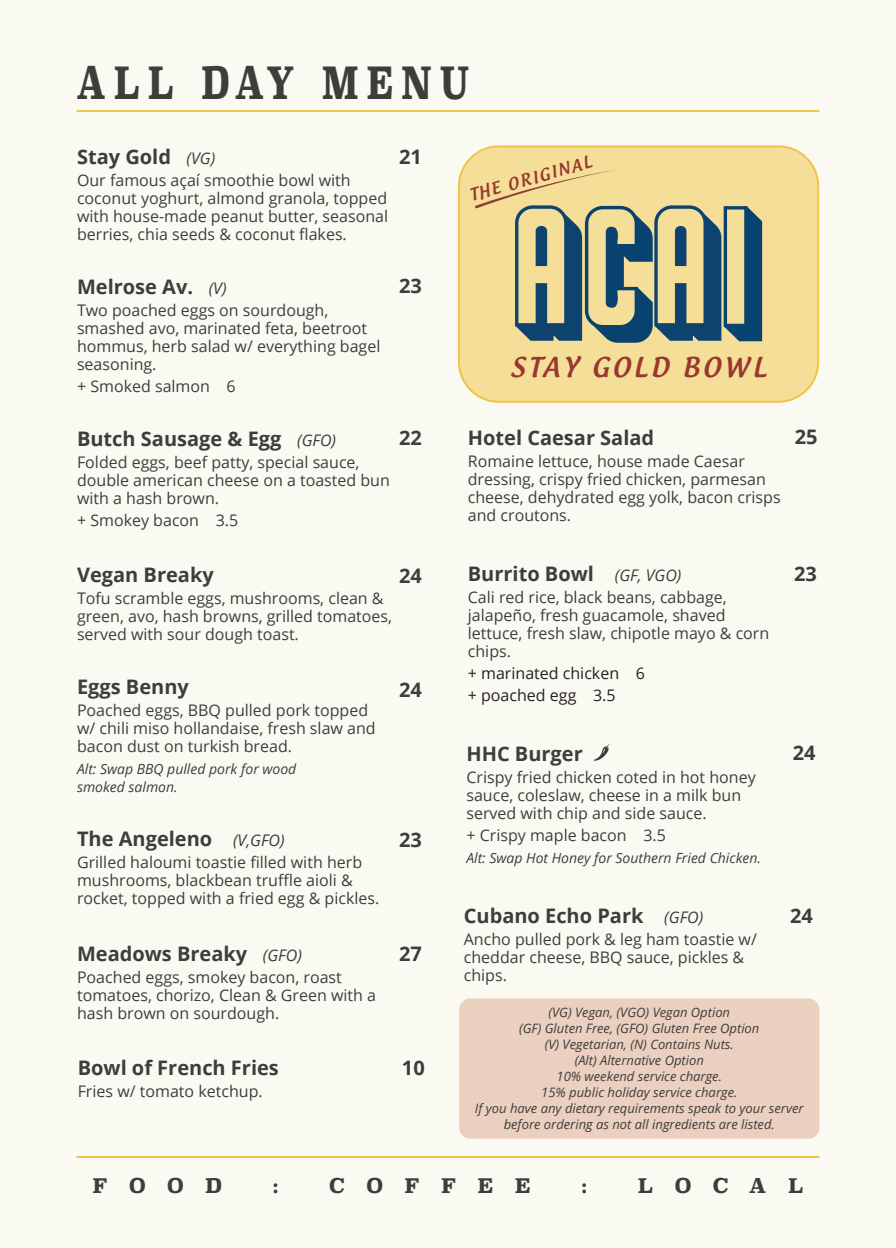
<style>
.page{position:relative;width:896px;height:1248px;background:#fff}
.page>*{position:absolute;margin:0;border:0;box-sizing:border-box;transform-origin:0 0}
.t1{font:700 44.2px "Superclarendon";letter-spacing:.225em;color:#3d3d3b;scale:.77 1}
.t2{font:500 26px "Androgyne";letter-spacing:.125em;color:#983830}
.t3{font:700 20px "Open Sans";color:#3d3d3b}
.t4{font:700 20px "Superclarendon";letter-spacing:1.075em;color:#3d3d3b}
.t5{font:16px/18px "Open Sans";color:#3d3d3b}
.t6{font:16px "Open Sans";color:#231f20}
.t7{font:500 16px "Androgyne";color:#983830}
.t8{font:italic 14px "Open Sans";color:#3d3d3b}
.t9{font:italic 13px/16px "Open Sans";color:#3d3d3b;text-align:center}
.s1{font-weight:400;font-style:italic;font-size:16px}
</style>
<div class="page">
<div style="left:0;top:0;width:896px;height:1247px;background:#fbfaf2"></div>
<div style="left:459px;top:998px;width:360px;height:140px;background:#ebd0bf;border-radius:11px"></div>
<div style="left:459px;top:146px;width:359px;height:256px;background:#f5de97;border-radius:40px"></div>
<div style="left:458px;top:145px;width:361px;height:258px;border:2px solid #f0c44a;border-radius:40px"></div>
<svg style="left:475px;top:169px;width:287px;height:174px"></svg>
<hr style="left:77px;top:110px;width:742px;height:2px;background:#f0c54b">
<hr style="left:77px;top:1155px;width:742px;height:2px;background:#f0c24a">
<svg style="left:594px;top:744px;width:16px;height:16px"></svg>
<p class="t1" style="left:76px;top:50px;width:512px">ALL DAY MENU</p>
<p class="t3" style="left:77px;top:143px;width:140px">Stay Gold <span class="s1">(VG)</span></p>
<p class="t5" style="left:77px;top:171px;width:313px">Our famous açaí smoothie bowl with coconut yoghurt, almond granola, topped with house-made peanut butter, seasonal berries, chia seeds &amp; coconut flakes.</p>
<p class="t3" style="left:399px;top:142px;width:24px">21</p>
<p class="t3" style="left:77px;top:272px;width:151px">Melrose Av. <span class="s1">(V)</span></p>
<p class="t5" style="left:77px;top:301px;width:305px">Two poached eggs on sourdough, smashed avo, marinated feta, beetroot hommus, herb salad w/ everything bagel seasoning.</p>
<p class="t5" style="left:77px;top:377px;width:160px">+ Smoked salmon 6</p>
<p class="t3" style="left:399px;top:271px;width:24px">23</p>
<p class="t3" style="left:77px;top:424px;width:261px">Butch Sausage &amp; Egg <span class="s1">(GFO)</span></p>
<p class="t5" style="left:77px;top:453px;width:314px">Folded eggs, beef patty, special sauce, double american cheese on a toasted bun with a hash brown.</p>
<p class="t5" style="left:77px;top:511px;width:163px">+ Smokey bacon 3.5</p>
<p class="t3" style="left:399px;top:424px;width:24px">22</p>
<p class="t3" style="left:77px;top:560px;width:138px">Vegan Breaky</p>
<p class="t5" style="left:77px;top:588px;width:308px">Tofu scramble eggs, mushrooms, clean &amp;</p>
<p class="t5" style="left:77px;top:606px;width:316px">green, avo, hash browns, grilled tomatoes,</p>
<p class="t5" style="left:77px;top:624px;width:223px">served with sour dough toast.</p>
<p class="t3" style="left:399px;top:561px;width:24px">24</p>
<p class="t3" style="left:77px;top:673px;width:113px">Eggs Benny</p>
<p class="t5" style="left:77px;top:701px;width:300px">Poached eggs, BBQ pulled pork topped w/ chili miso hollandaise, fresh slaw and bacon dust on turkish bread.</p>
<p class="t8" style="left:77px;top:759px;width:221px">Alt: Swap BBQ pulled pork for wood</p>
<p class="t8" style="left:77px;top:777px;width:102px">smoked salmon.</p>
<p class="t3" style="left:399px;top:675px;width:24px">24</p>
<p class="t3" style="left:77px;top:824px;width:209px">The Angeleno <span class="s1">(V,GFO)</span></p>
<p class="t5" style="left:77px;top:853px;width:304px">Grilled haloumi toastie filled with herb mushrooms, blackbean truffle aioli &amp; rocket, topped with a fried egg &amp; pickles.</p>
<p class="t3" style="left:77px;top:939px;width:226px">Meadows Breaky <span class="s1">(GFO)</span></p>
<p class="t5" style="left:77px;top:967px;width:300px">Poached eggs, smokey bacon, roast tomatoes, chorizo, Clean &amp; Green with a hash brown on sourdough.</p>
<p class="t3" style="left:78px;top:1053px;width:203px">Bowl of French Fries</p>
<p class="t5" style="left:78px;top:1081px;width:186px">Fries w/ tomato ketchup.</p>
<p class="t3" style="left:399px;top:825px;width:24px">23</p>
<p class="t3" style="left:399px;top:939px;width:24px">27</p>
<p class="t3" style="left:402px;top:1053px;width:24px">10</p>
<p class="t7" style="left:467px;top:186px;width:128px;rotate:-16deg">THE ORIGINAL</p>
<p class="t2" style="left:510px;top:350px;width:258px">STAY GOLD BOWL</p>
<p class="t3" style="left:468px;top:423px;width:188px">Hotel Caesar Salad</p>
<p class="t5" style="left:468px;top:451px;width:314px">Romaine lettuce, house made Caesar dressing, crispy fried chicken, parmesan cheese, dehydrated egg yolk, bacon crisps and croutons.</p>
<p class="t3" style="left:795px;top:422px;width:24px">25</p>
<p class="t3" style="left:468px;top:559px;width:215px">Burrito Bowl <span class="s1">(GF, VGO)</span></p>
<p class="t5" style="left:468px;top:587px;width:303px">Cali red rice, black beans, cabbage, jalapeño, fresh guacamole, shaved lettuce, fresh slaw, chipotle mayo &amp; corn chips.</p>
<p class="t6" style="left:468px;top:662px;width:179px">+ marinated chicken 6</p>
<p class="t6" style="left:468px;top:684px;width:149px">+ poached egg 3.5</p>
<p class="t3" style="left:466px;top:739px;width:118px">HHC Burger</p>
<p class="t5" style="left:466px;top:767px;width:291px">Crispy fried chicken coted in hot honey</p>
<p class="t5" style="left:466px;top:785px;width:276px">sauce, coleslaw, cheese in a milk bun</p>
<p class="t5" style="left:466px;top:803px;width:242px">served with chip and side sauce.</p>
<p class="t5" style="left:466px;top:825px;width:201px">+ Crispy maple bacon 3.5</p>
<p class="t8" style="left:466px;top:848px;width:296px">Alt: Swap Hot Honey for Southern Fried Chicken.</p>
<p class="t3" style="left:464px;top:901px;width:241px">Cubano Echo Park <span class="s1">(GFO)</span></p>
<p class="t5" style="left:464px;top:929px;width:294px">Ancho pulled pork &amp; leg ham toastie w/ cheddar cheese, BBQ sauce, pickles &amp; chips.</p>
<p class="t3" style="left:794px;top:559px;width:24px">23</p>
<p class="t3" style="left:792px;top:738px;width:24px">24</p>
<p class="t3" style="left:790px;top:901px;width:24px">24</p>
<p class="t9" style="left:548px;top:1004px;width:183px">(VG) Vegan, (VGO) Vegan Option</p>
<p class="t9" style="left:519px;top:1020px;width:242px">(GF) Gluten Free, (GFO) Gluten Free Option</p>
<p class="t9" style="left:545px;top:1036px;width:191px">(V) Vegetarian, (N) Contains Nuts.</p>
<p class="t9" style="left:575px;top:1052px;width:131px">(Alt) Alternative Option</p>
<p class="t9" style="left:556px;top:1068px;width:167px">10% weekend service charge.</p>
<p class="t9" style="left:541px;top:1084px;width:198px">15% public holiday service charge.</p>
<p class="t9" style="left:475px;top:1100px;width:330px">If you have any dietary requirements speak to your server before ordering as not all ingredients are listed.</p>
<p class="t4" style="left:93px;top:1170px;width:131px">FOOD</p>
<p class="t4" style="left:272px;top:1170px;width:9px">:</p>
<p class="t4" style="left:329px;top:1170px;width:203px">COFFEE</p>
<p class="t4" style="left:581px;top:1170px;width:9px">:</p>
<p class="t4" style="left:638px;top:1170px;width:167px">LOCAL</p>
</div>
